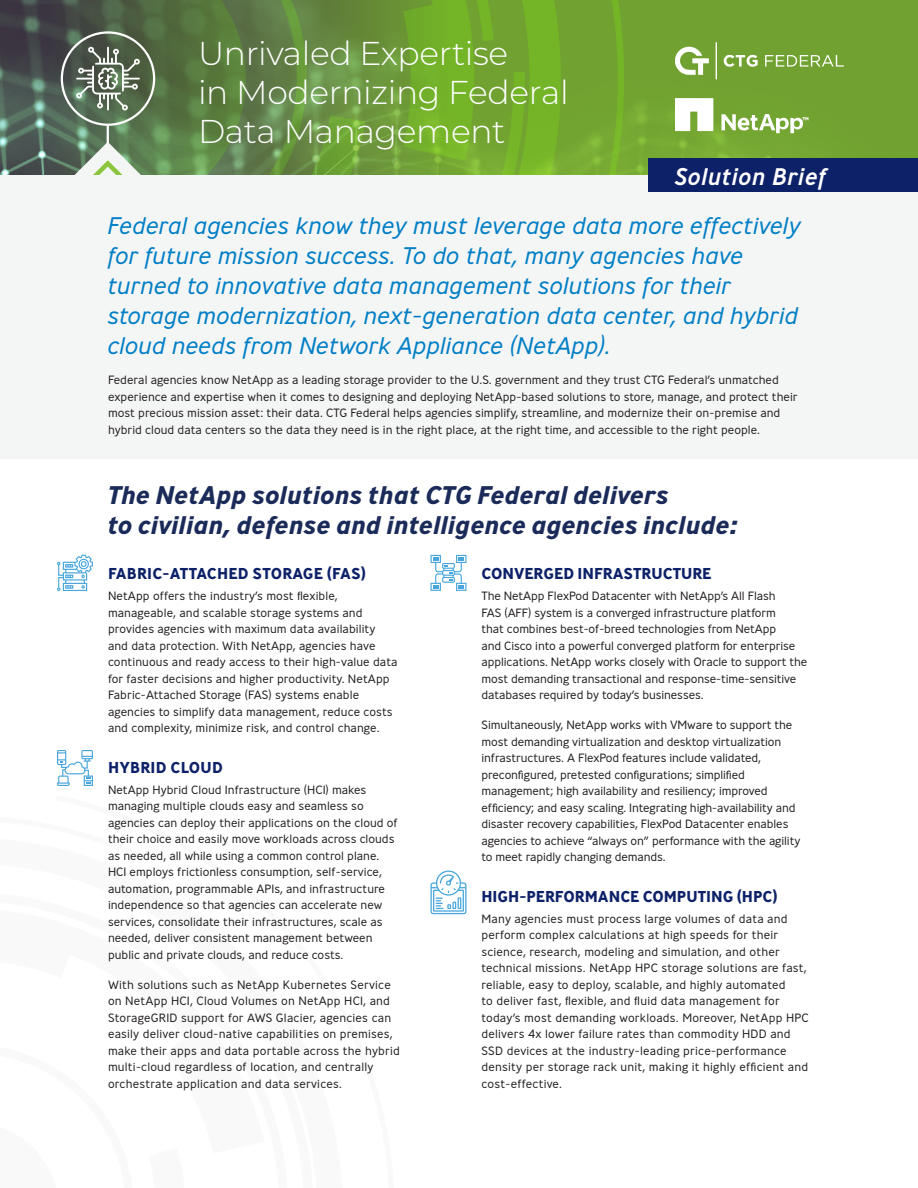
<style>
.page{position:relative;width:918px;height:1188px;background:#fff}
.page>*{position:absolute;margin:0;border:0;box-sizing:border-box;transform-origin:0 0}
.t1{font:300 33px/39px "Montserrat";letter-spacing:-.01em;color:#fff}
.t2{font:italic 700 25.5px/30px "Ministry";color:#1b2b59}
.Intro_Para{font:italic 300 24px/30px "Ministry";color:#007ec5}
.Body{font:italic 500 24px "Ministry";letter-spacing:.01em;color:#fff}
.t3{font:700 15.75px "Ministry";color:#0d2169}
.Body-2{font:300 12px/16.5px "Ministry";color:#231f20}
</style>
<div class="page">
<div style="left:0;top:0;width:918px;height:176px;background:#71a231"></div>
<svg style="left:8px;top:0;width:320px;height:46px;background:#546845"></svg>
<svg style="left:328px;top:0;width:318px;height:176px"></svg>
<div style="left:0;top:176px;width:918px;height:283px;background:#f4f5f5"></div>
<div style="left:648px;top:159px;width:270px;height:33px;background:#0d2169"></div>
<svg style="left:675px;top:98px;width:38px;height:33px"></svg>
<svg style="left:721px;top:114px;width:87px;height:19px"></svg>
<svg style="left:716px;top:42px;width:1px;height:37px"></svg>
<svg style="left:724px;top:55px;width:34px;height:12px"></svg>
<svg style="left:765px;top:55px;width:79px;height:12px"></svg>
<svg style="left:675px;top:47px;width:34px;height:28px"></svg>
<svg style="left:0;top:46px;width:365px;height:130px;background:#668356"></svg>
<svg style="left:57px;top:555px;width:36px;height:36px"></svg>
<svg style="left:57px;top:750px;width:36px;height:36px"></svg>
<svg style="left:430px;top:555px;width:36px;height:36px"></svg>
<svg style="left:430px;top:871px;width:36px;height:43px"></svg>
<h1 class="t1" style="left:198px;top:32px;width:372px">Unrivaled Expertise<br>in Modernizing Federal<br>Data Management</h1>
<p class="Body" style="left:675px;top:161px;width:153px">Solution Brief</p>
<p class="Intro_Para" style="left:108px;top:210px;width:695px">Federal agencies know they must leverage data more effectively for future mission success. To do that, many agencies have turned to innovative data management solutions for their storage modernization, next-generation data center, and hybrid cloud needs from Network Appliance (NetApp).</p>
<p class="Body-2" style="left:108px;top:371px;width:691px">Federal agencies know NetApp as a leading storage provider to the U.S. government and they trust CTG Federal’s unmatched experience and expertise when it comes to designing and deploying NetApp-based solutions to store, manage, and protect their most precious mission asset: their data. CTG Federal helps agencies simplify, streamline, and modernize their on-premise and hybrid cloud data centers so the data they need is in the right place, at the right time, and accessible to the right people.</p>
<h3 class="t2" style="left:108px;top:480px;width:632px">The NetApp solutions that CTG Federal delivers<br>to civilian, defense and intelligence agencies include:</h3>
<h4 class="t3" style="left:108px;top:563px;width:260px">FABRIC-ATTACHED STORAGE (FAS)</h4>
<p class="Body-2" style="left:108px;top:587px;width:291px">NetApp offers the industry’s most flexible, manageable, and scalable storage systems and provides agencies with maximum data availability and data protection. With NetApp, agencies have continuous and ready access to their high-value data for faster decisions and higher productivity. NetApp Fabric-Attached Storage (FAS) systems enable agencies to simplify data management, reduce costs and complexity, minimize risk, and control change.</p>
<h4 class="t3" style="left:108px;top:757px;width:117px">HYBRID CLOUD</h4>
<p class="Body-2" style="left:108px;top:781px;width:291px">NetApp Hybrid Cloud Infrastructure (HCI) makes managing multiple clouds easy and seamless so agencies can deploy their applications on the cloud of their choice and easily move workloads across clouds as needed, all while using a common control plane.<br>HCI employs frictionless consumption, self-service, automation, programmable APIs, and infrastructure independence so that agencies can accelerate new services, consolidate their infrastructures, scale as needed, deliver consistent management between public and private clouds, and reduce costs.</p>
<p class="Body-2" style="left:108px;top:976px;width:294px">With solutions such as NetApp Kubernetes Service on NetApp HCI, Cloud Volumes on NetApp HCI, and StorageGRID support for AWS Glacier, agencies can easily deliver cloud-native capabilities on premises, make their apps and data portable across the hybrid multi-cloud regardless of location, and centrally orchestrate application and data services.</p>
<h4 class="t3" style="left:482px;top:563px;width:231px">CONVERGED INFRASTRUCTURE</h4>
<p class="Body-2" style="left:482px;top:587px;width:327px">The NetApp FlexPod Datacenter with NetApp’s All Flash<br>FAS (AFF) system is a converged infrastructure platform<br>that combines best-of-breed technologies from NetApp<br>and Cisco into a powerful converged platform for enterprise applications. NetApp works closely with Oracle to support the most demanding transactional and response-time-sensitive databases required by today’s businesses.</p>
<p class="Body-2" style="left:482px;top:716px;width:320px">Simultaneously, NetApp works with VMware to support the most demanding virtualization and desktop virtualization infrastructures. A FlexPod features include validated, preconfigured, pretested configurations; simplified management; high availability and resiliency; improved efficiency; and easy scaling. Integrating high-availability and disaster recovery capabilities, FlexPod Datacenter enables agencies to achieve “always on” performance with the agility to meet rapidly changing demands.</p>
<h4 class="t3" style="left:482px;top:886px;width:298px">HIGH-PERFORMANCE COMPUTING (HPC)</h4>
<p class="Body-2" style="left:482px;top:910px;width:329px">Many agencies must process large volumes of data and perform complex calculations at high speeds for their science, research, modeling and simulation, and other technical missions. NetApp HPC storage solutions are fast, reliable, easy to deploy, scalable, and highly automated<br>to deliver fast, flexible, and fluid data management for today’s most demanding workloads. Moreover, NetApp HPC delivers 4x lower failure rates than commodity HDD and SSD devices at the industry-leading price-performance density per storage rack unit, making it highly efficient and cost-effective.</p>
</div>
